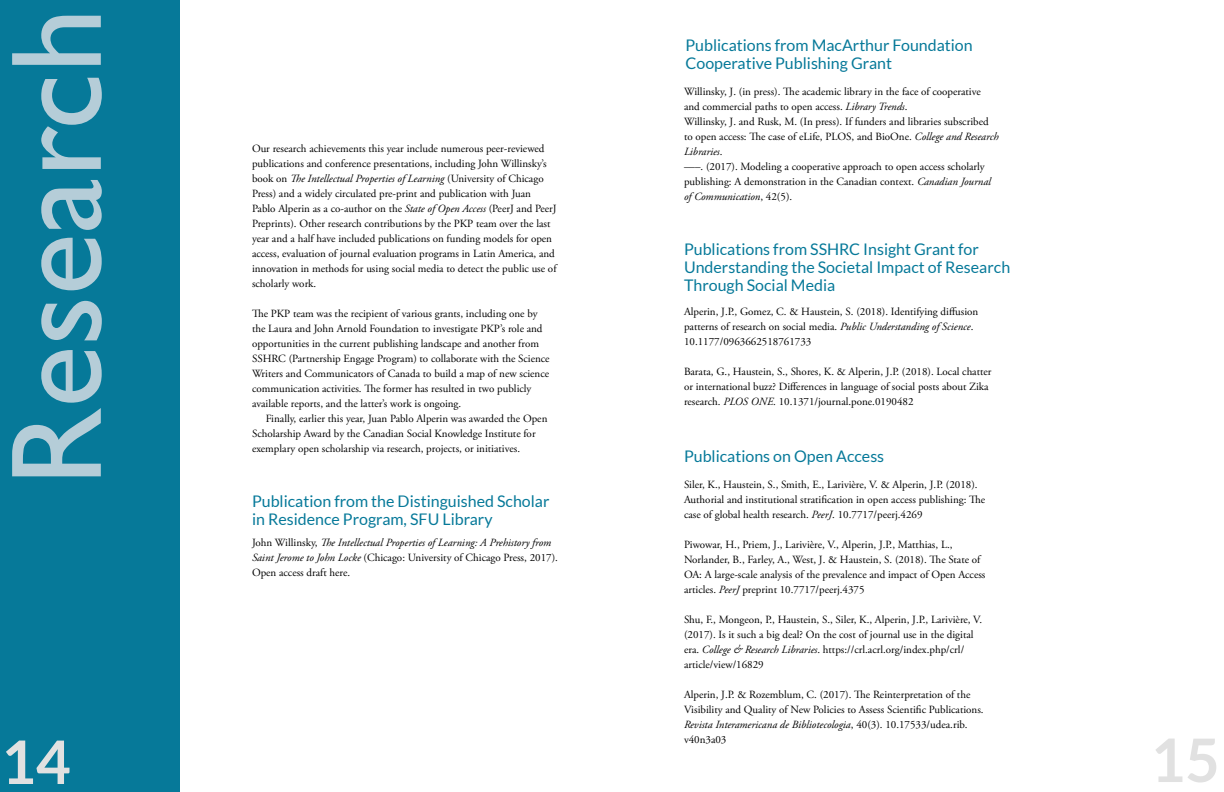
<style>
.page{position:relative;width:1224px;height:792px;background:#fff}
.page>*{position:absolute;margin:0;border:0;box-sizing:border-box;transform-origin:0 0}
.t1{font:130px "Gill Sans";color:#b5cdd8}
.t2{font:700 60px "Lato";color:#e1e1e1}
.t3{font:16px/18px "Lato";color:#067999}
.t4{font:11px/15px "Adobe Garamond Pro";color:#000}
.s1{font-style:italic}
</style>
<div class="page">
<div style="left:0;top:1px;width:180px;height:791px;background:#067999"></div>
<h1 class="t1" style="left:-19px;top:487px;width:480px;rotate:-90deg">Research</h1>
<h3 class="t3" style="left:685px;top:36px;width:289px">Publications from MacArthur Foundation<br>Cooperative Publishing Grant</h3>
<p class="t4" style="left:684px;top:85px;width:316px">Willinsky, J. (in press). The academic library in the face of cooperative and commercial paths to open access. <span class="s1">Library Trends</span>.<br>Willinsky, J. and Rusk, M. (In press). If funders and libraries subscribed to open access: The case of eLife, PLOS, and BioOne. <span class="s1">College and Research Libraries</span>.<br>–––. (2017). Modeling a cooperative approach to open access scholarly publishing: A demonstration in the Canadian context. <span class="s1">Canadian Journal of Communication</span>, 42(5).</p>
<p class="t4" style="left:252px;top:141px;width:306px">Our research achievements this year include numerous peer-reviewed publications and conference presentations, including John Willinsky’s book on <span class="s1">The Intellectual Properties of Learning</span> (University of Chicago Press) and a widely circulated pre-print and publication with Juan Pablo Alperin as a co-author on the <span class="s1">State of Open Access</span> (PeerJ and PeerJ Preprints). Other research contributions by the PKP team over the last year and a half have included publications on funding models for open access, evaluation of journal evaluation programs in Latin America, and innovation in methods for using social media to detect the public use of scholarly work.</p>
<p class="t4" style="left:252px;top:306px;width:299px">The PKP team was the recipient of various grants, including one by the Laura and John Arnold Foundation to investigate PKP’s role and opportunities in the current publishing landscape and another from SSHRC (Partnership Engage Program) to collaborate with the Science Writers and Communicators of Canada to build a map of new science communication activities. The former has resulted in two publicly available reports, and the latter’s work is ongoing.</p>
<p class="t4" style="left:252px;top:411px;width:297px;text-indent:14px">Finally, earlier this year, Juan Pablo Alperin was awarded the Open<br>Scholarship Award by the Canadian Social Knowledge Institute for exemplary open scholarship via research, projects, or initiatives.</p>
<h3 class="t3" style="left:684px;top:240px;width:328px">Publications from SSHRC Insight Grant for<br>Understanding the Societal Impact of Research<br>Through Social Media</h3>
<p class="t4" style="left:684px;top:304px;width:296px">Alperin, J.P., Gomez, C. &amp; Haustein, S. (2018). Identifying diffusion patterns of research on social media. <span class="s1">Public Understanding of Science</span>.<br>10.1177/0963662518761733</p>
<p class="t4" style="left:684px;top:364px;width:309px">Barata, G., Haustein, S., Shores, K. &amp; Alperin, J.P. (2018). Local chatter or international buzz? Differences in language of social posts about Zika research. <span class="s1">PLOS ONE</span>. 10.1371/journal.pone.0190482</p>
<h3 class="t3" style="left:684px;top:447px;width:202px">Publications on Open Access</h3>
<p class="t4" style="left:684px;top:477px;width:303px">Siler, K., Haustein, S., Smith, E., Larivière, V. &amp; Alperin, J.P. (2018).<br>Authorial and institutional stratification in open access publishing: The case of global health research. <span class="s1">PeerJ</span>. 10.7717/peerj.4269</p>
<p class="t4" style="left:684px;top:537px;width:303px">Piwowar, H., Priem, J., Larivière, V., Alperin, J.P., Matthias, L., Norlander, B., Farley, A., West, J. &amp; Haustein, S. (2018). The State of OA: A large-scale analysis of the prevalence and impact of Open Access articles. <span class="s1">PeerJ</span> preprint 10.7717/peerj.4375</p>
<p class="t4" style="left:684px;top:612px;width:300px">Shu, F., Mongeon, P., Haustein, S., Siler, K., Alperin, J.P., Larivière, V. (2017). Is it such a big deal? On the cost of journal use in the digital era. <span class="s1">College &amp; Research Libraries</span>. https://crl.acrl.org/index.php/crl/ article/view/16829</p>
<p class="t4" style="left:684px;top:687px;width:301px">Alperin, J.P. &amp; Rozemblum, C. (2017). The Reinterpretation of the Visibility and Quality of New Policies to Assess Scientific Publications.<br><span class="s1">Revista Interamericana de Bibliotecologia</span>, 40(3). 10.17533/udea.rib. v40n3a03</p>
<h3 class="t3" style="left:252px;top:492px;width:299px">Publication from the Distinguished Scholar in Residence Program, SFU Library</h3>
<p class="t4" style="left:252px;top:535px;width:307px">John Willinsky, <span class="s1">The Intellectual Properties of Learning: A Prehistory from<br>Saint Jerome to John Locke</span> (Chicago: University of Chicago Press, 2017).<br>Open access draft here.</p>
<h2 class="t2" style="left:1px;top:728px;width:71px">14</h2>
<h2 class="t2" style="left:1150px;top:726px;width:71px">15</h2>
</div>
